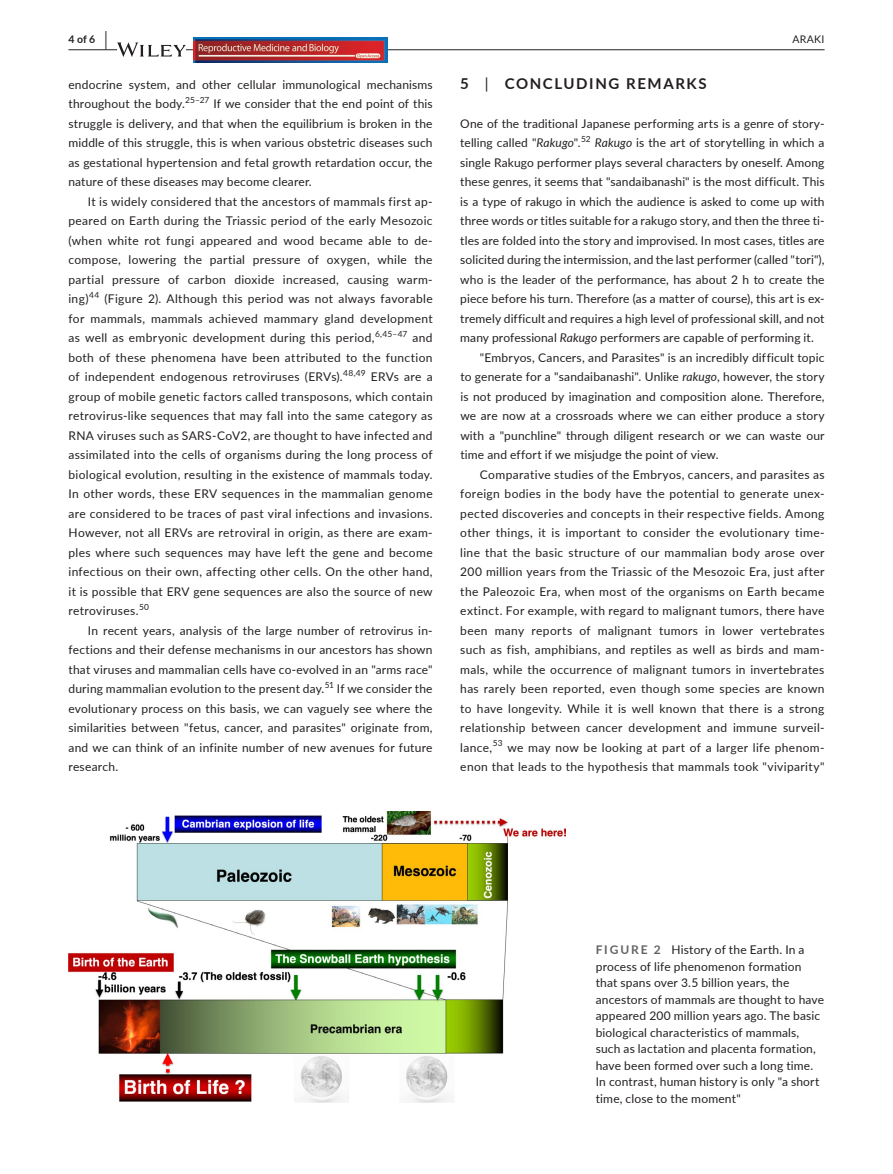
<style>
.page{position:relative;width:893px;height:1174px;background:#fff}
.page>*{position:absolute;margin:0;border:0;box-sizing:border-box;transform-origin:0 0}
.t1{font:700 15px "Lato";letter-spacing:.11em;color:#231f20}
.t2{font:12px/19.5px "Lato";letter-spacing:.015em;color:#231f20;text-align:justify}
.t3{font:700 10.5px "Lato";color:#231f20}
.t4{font:10.5px "Lato";letter-spacing:.025em;color:#231f20}
.t5{font:8.4px "Lato";letter-spacing:.015em;color:#231f20}
.s1{font-size:19.5px}
.s2{font-weight:400}
.s3{font-style:italic}
.s4{font-weight:700;color:#636366}
</style>
<div class="page">
<hr style="left:68px;top:49px;width:756px;height:1px;background:#231f20">
<svg style="left:117px;top:42px;width:69px;height:15px"></svg>
<img style="left:193px;top:37px;width:195px;height:25px">
<img style="left:68px;top:811px;width:498px;height:292px">
<p class="t3" style="left:68px;top:31px;width:40px">4 of 6 <span class="s1">|</span></p>
<p class="t4" style="left:792px;top:31px;width:34px">ARAKI</p>
<p class="t2" style="left:68px;top:74px;width:366px">endocrine system, and other cellular immunological mechanisms throughout the body.</p>
<p class="t1" style="left:460px;top:72px;width:248px">5 <span class="s2">|</span> CONCLUDING REMARKS</p>
<p class="t2" style="left:460px;top:113px;width:366px">One of the traditional Japanese performing arts is a genre of story&shy;telling called "<span class="s3">Rakugo</span>".</p>
<p class="t5" style="left:185px;top:94px;width:26px">25–27</p>
<p class="t2" style="left:68px;top:93px;width:366px;text-indent:145px">If we consider that the end point of this struggle is delivery, and that when the equilibrium is broken in the middle of this struggle, this is when various obstetric diseases such as gestational hypertension and fetal growth retardation occur, the nature of these diseases may become clearer.</p>
<p class="t2" style="left:68px;top:191px;width:366px;text-indent:20px">It is widely considered that the ancestors of mammals first ap&shy;peared on Earth during the Triassic period of the early Mesozoic (when white rot fungi appeared and wood became able to de&shy;compose, lowering the partial pressure of oxygen, while the partial pressure of carbon dioxide increased, causing warm&shy;ing)</p>
<p class="t5" style="left:581px;top:133px;width:11px">52</p>
<p class="t2" style="left:595px;top:132px;width:231px"><span class="s3">Rakugo</span> is the art of storytelling in which a</p>
<p class="t2" style="left:460px;top:152px;width:366px">single Rakugo performer plays several characters by oneself. Among</p>
<p class="t2" style="left:460px;top:171px;width:366px">these genres, it seems that "sandaibanashi" is the most difficult. This</p>
<p class="t2" style="left:460px;top:191px;width:366px">is a type of rakugo in which the audience is asked to come up with</p>
<p class="t2" style="left:460px;top:210px;width:366px">three words or titles suitable for a rakugo story, and then the three ti-</p>
<p class="t2" style="left:460px;top:230px;width:366px">tles are folded into the story and improvised. In most cases, titles are</p>
<p class="t2" style="left:460px;top:249px;width:366px">solicited during the intermission, and the last performer (called "tori"),</p>
<p class="t2" style="left:460px;top:269px;width:366px">who is the leader of the performance, has about 2 h to create the</p>
<p class="t2" style="left:460px;top:288px;width:366px">piece before his turn. Therefore (as a matter of course), this art is ex-</p>
<p class="t2" style="left:460px;top:308px;width:366px">tremely difficult and requires a high level of professional skill, and not</p>
<p class="t2" style="left:460px;top:327px;width:355px">many professional <span class="s3">Rakugo</span> performers are capable of performing it.</p>
<p class="t2" style="left:480px;top:347px;width:346px">"Embryos, Cancers, and Parasites" is an incredibly difficult topic</p>
<p class="t2" style="left:460px;top:366px;width:366px">to generate for a "sandaibanashi". Unlike <span class="s3">rakugo</span>, however, the story</p>
<p class="t2" style="left:460px;top:386px;width:366px">is not produced by imagination and composition alone. Therefore,</p>
<p class="t2" style="left:460px;top:405px;width:366px">we are now at a crossroads where we can either produce a story</p>
<p class="t2" style="left:460px;top:425px;width:366px">with a "punchline" through diligent research or we can waste our</p>
<p class="t2" style="left:460px;top:444px;width:260px">time and effort if we misjudge the point of view.</p>
<p class="t2" style="left:480px;top:464px;width:346px">Comparative studies of the Embryos, cancers, and parasites as</p>
<p class="t2" style="left:460px;top:483px;width:366px">foreign bodies in the body have the potential to generate unex-</p>
<p class="t2" style="left:460px;top:503px;width:366px">pected discoveries and concepts in their respective fields. Among</p>
<p class="t2" style="left:460px;top:522px;width:366px">other things, it is important to consider the evolutionary time-</p>
<p class="t2" style="left:460px;top:542px;width:366px">line that the basic structure of our mammalian body arose over</p>
<p class="t2" style="left:460px;top:561px;width:366px">200 million years from the Triassic of the Mesozoic Era, just after</p>
<p class="t2" style="left:460px;top:581px;width:366px">the Paleozoic Era, when most of the organisms on Earth became</p>
<p class="t2" style="left:460px;top:600px;width:366px">extinct. For example, with regard to malignant tumors, there have</p>
<p class="t2" style="left:460px;top:620px;width:366px">been many reports of malignant tumors in lower vertebrates</p>
<p class="t2" style="left:460px;top:639px;width:366px">such as fish, amphibians, and reptiles as well as birds and mam-</p>
<p class="t2" style="left:460px;top:659px;width:366px">mals, while the occurrence of malignant tumors in invertebrates</p>
<p class="t2" style="left:460px;top:678px;width:366px">has rarely been reported, even though some species are known</p>
<p class="t2" style="left:460px;top:698px;width:366px">to have longevity. While it is well known that there is a strong</p>
<p class="t2" style="left:460px;top:717px;width:366px">relationship between cancer development and immune surveil-</p>
<p class="t2" style="left:460px;top:737px;width:33px">lance,</p>
<p class="t5" style="left:493px;top:737px;width:12px">53</p>
<p class="t5" style="left:89px;top:289px;width:12px">44</p>
<p class="t2" style="left:68px;top:288px;width:366px;text-indent:36px">(Figure 2). Although this period was not always favorable for mammals, mammals achieved mammary gland development as well as embryonic development during this period,</p>
<p class="t5" style="left:375px;top:328px;width:34px">6,45–47</p>
<p class="t2" style="left:68px;top:327px;width:366px;text-indent:344px">and both of these phenomena have been attributed to the function of independent endogenous retroviruses (ERVs).</p>
<p class="t5" style="left:343px;top:367px;width:24px">48,49</p>
<p class="t2" style="left:68px;top:366px;width:366px;text-indent:302px">ERVs are a group of mobile genetic factors called transposons, which contain retrovirus-like sequences that may fall into the same category as RNA viruses such as SARS-CoV2, are thought to have infected and assimilated into the cells of organisms during the long process of biological evolution, resulting in the existence of mammals today.<br>In other words, these ERV sequences in the mammalian genome are considered to be traces of past viral infections and invasions.<br>However, not all ERVs are retroviral in origin, as there are exam&shy;ples where such sequences may have left the gene and become infectious on their own, affecting other cells. On the other hand, it is possible that ERV gene sequences are also the source of new retroviruses.</p>
<p class="t5" style="left:139px;top:601px;width:12px">50</p>
<p class="t2" style="left:68px;top:620px;width:366px;text-indent:20px">In recent years, analysis of the large number of retrovirus in&shy;fections and their defense mechanisms in our ancestors has shown that viruses and mammalian cells have co-evolved in an "arms race" during mammalian evolution to the present day.</p>
<p class="t5" style="left:325px;top:679px;width:11px">51</p>
<p class="t2" style="left:68px;top:678px;width:366px;text-indent:268px">If we consider the evolutionary process on this basis, we can vaguely see where the similarities between "fetus, cancer, and parasites" originate from, and we can think of an infinite number of new avenues for future research.</p>
<p class="t2" style="left:460px;top:737px;width:366px;text-align:right">we may now be looking at part of a larger life phenom-<br>enon that leads to the hypothesis that mammals took "viviparity"</p>
<p class="t2" style="left:596px;top:941px;width:230px;line-height:16.5px;text-align:left"><span class="s4">FIGURE 2</span> History of the Earth. In a process of life phenomenon formation that spans over 3.5 billion years, the ancestors of mammals are thought to have appeared 200 million years ago. The basic biological characteristics of mammals, such as lactation and placenta formation, have been formed over such a long time.<br>In contrast, human history is only "a short time, close to the moment"</p>
</div>
